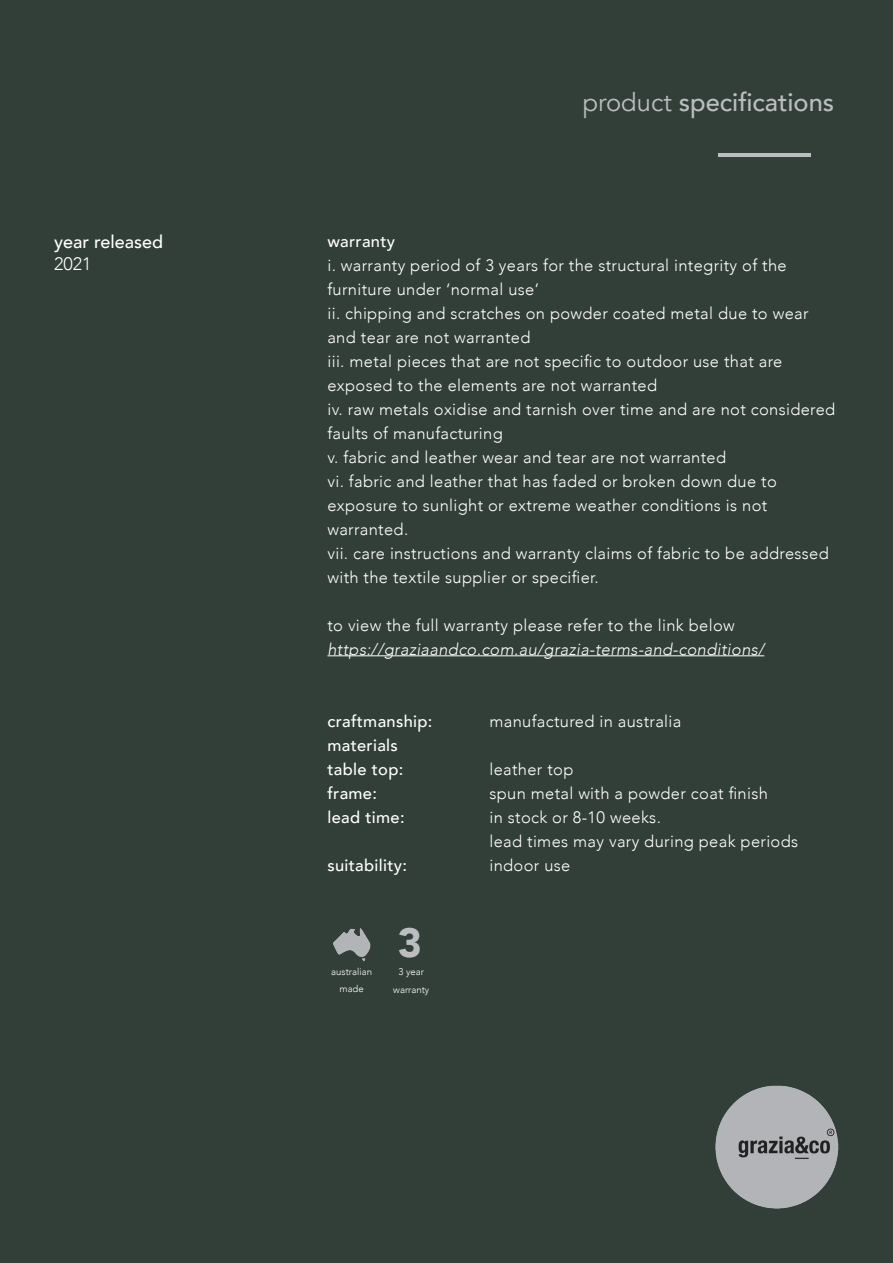
<style>
.page{position:relative;width:893px;height:1263px;background:#323f38}
.page>*{position:absolute;margin:0;border:0;box-sizing:border-box;transform-origin:0 0}
.t1{font:900 40.8px "Avenir";color:#bcbdc0}
.t2{font:500 25.5px "Avenir";color:#bcbdc0}
.t3{font:500 18px "Avenir";color:#fff}
.t4{font:300 18px "Avenir";color:#fff}
.t5{font:300 16.5px/24px "Avenir";letter-spacing:.02em;color:#fff}
.t6{font:500 16.5px "Avenir";letter-spacing:.02em;color:#fff}
.t7{font:italic 300 16.5px "Avenir";letter-spacing:.02em;color:#fff}
.t8{font:300 9.6px/17.2px "Avenir";color:#fff;text-align:center}
.s1{font-weight:400}
</style>
<div class="page">
<hr style="left:719px;top:153px;width:92px;height:3px;background:#bcbdc0">
<hr style="left:327px;top:655px;width:437px;height:1px;background:#fff">
<img style="left:716px;top:1086px;width:123px;height:123px">
<img style="left:331px;top:923px;width:42px;height:42px">
<p class="t3" style="left:54px;top:226px;width:111px">year released</p>
<p class="t4" style="left:54px;top:253px;width:39px">2021</p>
<p class="t2" style="left:583px;top:80px;width:253px"><span class="s1">product</span> specifications</p>
<p class="t6" style="left:327px;top:226px;width:69px">warranty</p>
<p class="t5" style="left:327px;top:253px;width:461px">i. warranty period of 3 years for the structural integrity of the furniture under ‘normal use’</p>
<p class="t5" style="left:327px;top:301px;width:483px">ii. chipping and scratches on powder coated metal due to wear and tear are not warranted</p>
<p class="t5" style="left:327px;top:349px;width:456px">iii. metal pieces that are not specific to outdoor use that are exposed to the elements are not warranted</p>
<p class="t5" style="left:327px;top:397px;width:509px">iv. raw metals oxidise and tarnish over time and are not considered faults of manufacturing</p>
<p class="t5" style="left:327px;top:445px;width:400px">v. fabric and leather wear and tear are not warranted</p>
<p class="t5" style="left:327px;top:469px;width:451px">vi. fabric and leather that has faded or broken down due to exposure to sunlight or extreme weather conditions is not warranted.</p>
<p class="t5" style="left:327px;top:541px;width:503px">vii. care instructions and warranty claims of fabric to be addressed with the textile supplier or specifier.</p>
<p class="t5" style="left:327px;top:613px;width:409px">to view the full warranty please refer to the link below</p>
<p class="t7" style="left:327px;top:639px;width:438px">https://graziaandco.com.au/grazia-terms-and-conditions/</p>
<p class="t6" style="left:327px;top:706px;width:107px">craftmanship:</p>
<p class="t5" style="left:489px;top:709px;width:193px">manufactured in australia</p>
<p class="t6" style="left:327px;top:730px;width:72px">materials</p>
<p class="t6" style="left:327px;top:754px;width:78px">table top:</p>
<p class="t5" style="left:489px;top:757px;width:86px">leather top</p>
<p class="t6" style="left:327px;top:778px;width:51px">frame:</p>
<p class="t5" style="left:489px;top:781px;width:280px">spun metal with a powder coat finish</p>
<p class="t6" style="left:327px;top:802px;width:79px">lead time:</p>
<p class="t5" style="left:489px;top:805px;width:173px">in stock or 8-10 weeks.</p>
<p class="t5" style="left:489px;top:829px;width:310px">lead times may vary during peak periods</p>
<p class="t6" style="left:327px;top:850px;width:81px">suitability:</p>
<p class="t5" style="left:489px;top:853px;width:82px">indoor use</p>
<p class="t8" style="left:331px;top:963px;width:42px">australian</p>
<p class="t8" style="left:339px;top:980px;width:26px">made</p>
<p class="t1" style="left:398px;top:907px;width:26px">3</p>
<p class="t8" style="left:393px;top:963px;width:38px">3 year warranty</p>
</div>
